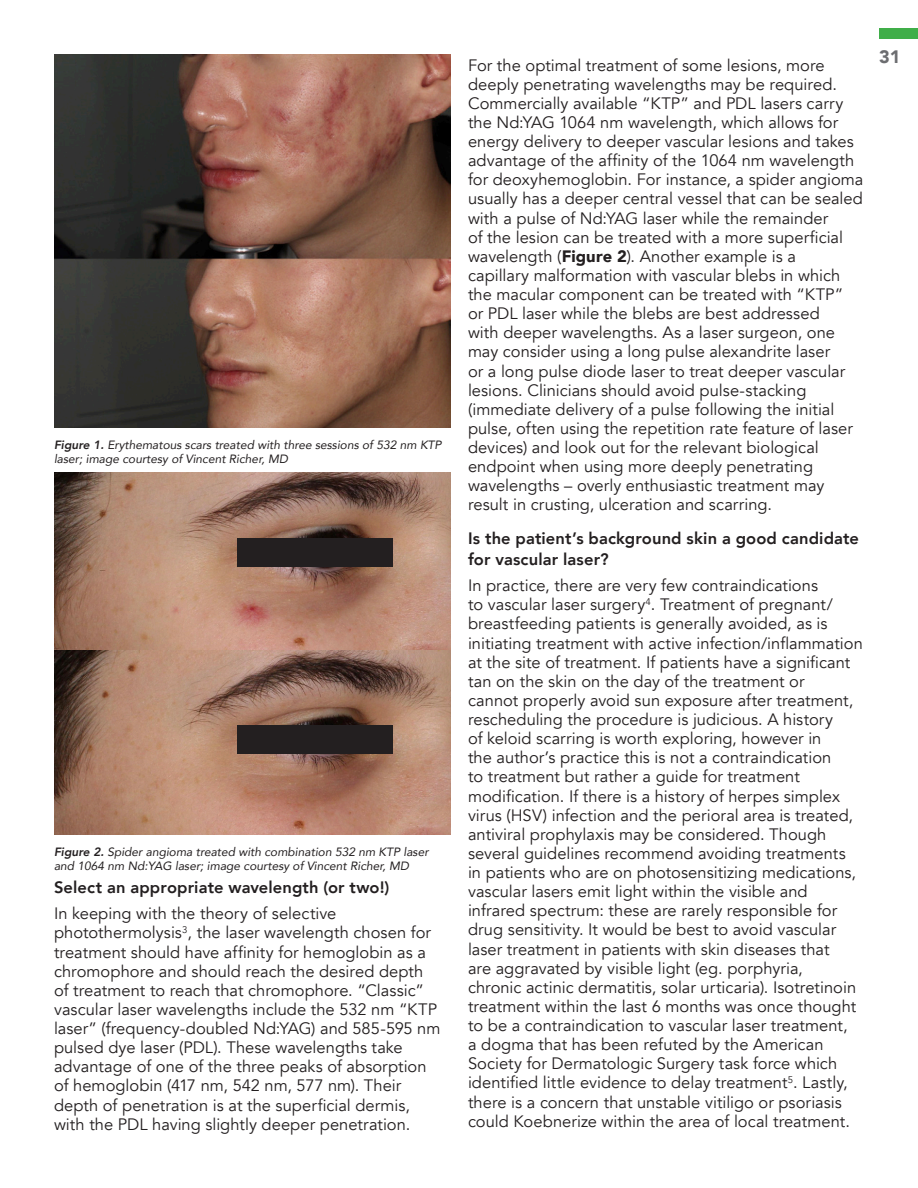
<style>
.page{position:relative;width:918px;height:1188px;background:#fff}
.page>*{position:absolute;margin:0;border:0;box-sizing:border-box;transform-origin:0 0}
.t1{font:900 18px "Avenir";color:#6c6d70}
.t2{font:16.5px/19.2px "Avenir";color:#231f20}
.t3{font:800 16.5px/21.6px "Avenir";letter-spacing:.01em;color:#231f20}
.t4{font:italic 12px/14.4px "Avenir";color:#231f20}
.s1{font-weight:800}
.s2{font-weight:900}
</style>
<div class="page">
<div style="left:879px;top:28px;width:39px;height:11px;background:#40ae49"></div>
<img style="left:54px;top:54px;width:396px;height:374px">
<img style="left:54px;top:472px;width:396px;height:363px">
<div style="left:238px;top:538px;width:155px;height:29px;background:#231f20"></div>
<div style="left:238px;top:725px;width:155px;height:28px;background:#231f20"></div>
<p class="t4" style="left:54px;top:437px;width:389px"><span class="s1">Figure 1.</span> Erythematous scars treated with three sessions of 532 nm KTP laser; image courtesy of Vincent Richer, MD</p>
<p class="t4" style="left:54px;top:844px;width:376px"><span class="s1">Figure 2.</span> Spider angioma treated with combination 532 nm KTP laser and 1064 nm Nd:YAG laser; image courtesy of Vincent Richer, MD</p>
<p class="t3" style="left:54px;top:877px;width:337px">Select an appropriate wavelength (or two!)</p>
<p class="t2" style="left:54px;top:904px;width:388px">In keeping with the theory of selective photothermolysis<sup>3</sup>, the laser wavelength chosen for treatment should have affinity for hemoglobin as a chromophore and should reach the desired depth of treatment to reach that chromophore. “Classic” vascular laser wavelengths include the 532 nm “KTP laser” (frequency-doubled Nd:YAG) and 585-595 nm pulsed dye laser (PDL). These wavelengths take advantage of one of the three peaks of absorption of hemoglobin (417 nm, 542 nm, 577 nm). Their depth of penetration is at the superficial dermis, with the PDL having slightly deeper penetration.</p>
<p class="t2" style="left:468px;top:56px;width:397px">For the optimal treatment of some lesions, more deeply penetrating wavelengths may be required.<br>Commercially available “KTP” and PDL lasers carry the Nd:YAG 1064 nm wavelength, which allows for energy delivery to deeper vascular lesions and takes advantage of the affinity of the 1064 nm wavelength for deoxyhemoglobin. For instance, a spider angioma usually has a deeper central vessel that can be sealed with a pulse of Nd:YAG laser while the remainder<br>of the lesion can be treated with a more superficial wavelength (<span class="s2">Figure 2</span>). Another example is a<br>capillary malformation with vascular blebs in which the macular component can be treated with “KTP”<br>or PDL laser while the blebs are best addressed<br>with deeper wavelengths. As a laser surgeon, one may consider using a long pulse alexandrite laser<br>or a long pulse diode laser to treat deeper vascular lesions. Clinicians should avoid pulse-stacking (immediate delivery of a pulse following the initial pulse, often using the repetition rate feature of laser devices) and look out for the relevant biological endpoint when using more deeply penetrating wavelengths – overly enthusiastic treatment may result in crusting, ulceration and scarring.</p>
<p class="t3" style="left:468px;top:527px;width:393px">Is the patient’s background skin a good candidate for vascular laser?</p>
<p class="t2" style="left:468px;top:576px;width:396px">In practice, there are very few contraindications<br>to vascular laser surgery<sup>4</sup>. Treatment of pregnant/ breastfeeding patients is generally avoided, as is initiating treatment with active infection/inflammation at the site of treatment. If patients have a significant tan on the skin on the day of the treatment or<br>cannot properly avoid sun exposure after treatment, rescheduling the procedure is judicious. A history<br>of keloid scarring is worth exploring, however in<br>the author’s practice this is not a contraindication<br>to treatment but rather a guide for treatment modification. If there is a history of herpes simplex virus (HSV) infection and the perioral area is treated, antiviral prophylaxis may be considered. Though several guidelines recommend avoiding treatments in patients who are on photosensitizing medications, vascular lasers emit light within the visible and infrared spectrum: these are rarely responsible for drug sensitivity. It would be best to avoid vascular laser treatment in patients with skin diseases that<br>are aggravated by visible light (eg. porphyria,<br>chronic actinic dermatitis, solar urticaria). Isotretinoin treatment within the last 6 months was once thought to be a contraindication to vascular laser treatment,<br>a dogma that has been refuted by the American Society for Dermatologic Surgery task force which identified little evidence to delay treatment<sup>5</sup>. Lastly, there is a concern that unstable vitiligo or psoriasis could Koebnerize within the area of local treatment.</p>
<p class="t1" style="left:879px;top:42px;width:23px">31</p>
</div>
